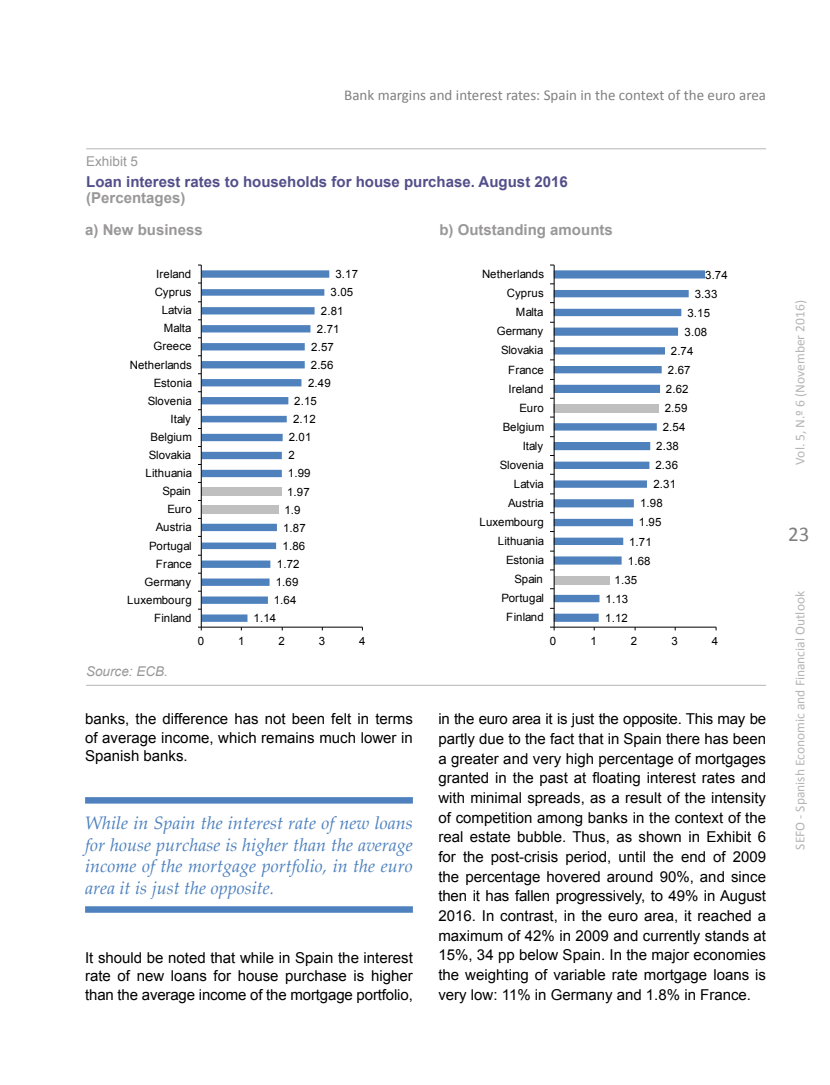
<style>
.page{position:relative;width:830px;height:1085px;background:#fff}
.page>*{position:absolute;margin:0;border:0;box-sizing:border-box;transform-origin:0 0}
.t1{font:21px "Calibri";color:#808080}
.t2{font:italic 18px/21.6px "Palatino Linotype";color:#4e81be;text-align:justify}
.t3{font:15px/19.6px "Arial";color:#000;text-align:justify}
.t4{font:15px "Calibri";color:#808080}
.t5{font:700 15px "Arial";color:#534f8a}
.t6{font:700 15px "Arial";color:#999798}
.t7{font:13.5px "Calibri";color:#b6b4b4}
.t8{font:italic 13.5px "Arial";color:#999798}
.t9{font:13.5px "Arial";color:#999798}
.t10{font:11.4px "Arial";letter-spacing:.015em;color:#000}
.t11{font:11.4px "Arial";letter-spacing:-.01em;color:#000}
</style>
<div class="page">
<hr style="left:86px;top:148px;width:679px;height:1px;background:#b6b4b4">
<hr style="left:86px;top:684px;width:679px;height:1px;background:#b6b4b4">
<svg style="left:554px;top:270px;width:150px;height:351px"></svg>
<hr style="left:554px;top:626px;width:161px;height:1px;background:#000">
<hr style="left:553px;top:265px;width:1px;height:362px;background:#000">
<svg style="left:202px;top:270px;width:127px;height:351px"></svg>
<hr style="left:201px;top:626px;width:161px;height:1px;background:#000">
<hr style="left:201px;top:265px;width:1px;height:362px;background:#000">
<svg style="left:198px;top:626px;width:4px;height:4px"></svg>
<div style="left:85px;top:797px;width:327px;height:6px;background:#4e81be"></div>
<div style="left:85px;top:906px;width:327px;height:6px;background:#4e81be"></div>
<p class="t4" style="left:344px;top:85px;width:423px">Bank margins and interest rates: Spain in the context of the euro area</p>
<p class="t9" style="left:86px;top:153px;width:53px">Exhibit 5</p>
<p class="t5" style="left:86px;top:172px;width:483px">Loan interest rates to households for house purchase. August 2016</p>
<p class="t6" style="left:86px;top:188px;width:101px">(Percentages)</p>
<p class="t6" style="left:85px;top:219px;width:119px">a) New business</p>
<p class="t6" style="left:439px;top:219px;width:175px">b) Outstanding amounts</p>
<p class="t10" style="left:156px;top:266px;width:36px">Ireland</p>
<p class="t10" style="left:335px;top:267px;width:24px">3.17</p>
<p class="t10" style="left:482px;top:267px;width:64px">Netherlands</p>
<p class="t10" style="left:155px;top:284px;width:38px">Cyprus</p>
<p class="t10" style="left:330px;top:285px;width:24px">3.05</p>
<p class="t10" style="left:506px;top:286px;width:38px">Cyprus</p>
<p class="t10" style="left:162px;top:303px;width:32px">Latvia</p>
<p class="t10" style="left:321px;top:303px;width:24px">2.81</p>
<p class="t10" style="left:515px;top:305px;width:29px">Malta</p>
<p class="t10" style="left:164px;top:321px;width:29px">Malta</p>
<p class="t10" style="left:317px;top:321px;width:24px">2.71</p>
<p class="t10" style="left:496px;top:324px;width:48px">Germany</p>
<p class="t10" style="left:153px;top:339px;width:40px">Greece</p>
<p class="t10" style="left:311px;top:339px;width:24px">2.57</p>
<p class="t11" style="left:501px;top:343px;width:44px">Slovakia</p>
<p class="t10" style="left:130px;top:357px;width:64px">Netherlands</p>
<p class="t10" style="left:311px;top:357px;width:24px">2.56</p>
<p class="t10" style="left:508px;top:362px;width:37px">France</p>
<p class="t10" style="left:154px;top:375px;width:40px">Estonia</p>
<p class="t10" style="left:308px;top:375px;width:24px">2.49</p>
<p class="t10" style="left:508px;top:381px;width:36px">Ireland</p>
<p class="t10" style="left:148px;top:393px;width:45px">Slovenia</p>
<p class="t10" style="left:294px;top:393px;width:24px">2.15</p>
<p class="t10" style="left:519px;top:400px;width:26px">Euro</p>
<p class="t10" style="left:170px;top:411px;width:22px">Italy</p>
<p class="t10" style="left:293px;top:411px;width:24px">2.12</p>
<p class="t10" style="left:150px;top:429px;width:43px">Belgium</p>
<p class="t10" style="left:288px;top:430px;width:24px">2.01</p>
<p class="t11" style="left:149px;top:447px;width:44px">Slovakia</p>
<p class="t10" style="left:288px;top:448px;width:8px">2</p>
<p class="t10" style="left:146px;top:465px;width:48px">Lithuania</p>
<p class="t10" style="left:288px;top:466px;width:24px">1.99</p>
<p class="t10" style="left:502px;top:419px;width:43px">Belgium</p>
<p class="t10" style="left:522px;top:438px;width:22px">Italy</p>
<p class="t10" style="left:499px;top:457px;width:45px">Slovenia</p>
<p class="t10" style="left:162px;top:483px;width:30px">Spain</p>
<p class="t10" style="left:167px;top:502px;width:26px">Euro</p>
<p class="t10" style="left:287px;top:484px;width:24px">1.97</p>
<p class="t10" style="left:284px;top:502px;width:18px">1.9</p>
<p class="t10" style="left:513px;top:476px;width:32px">Latvia</p>
<p class="t10" style="left:508px;top:495px;width:37px">Austria</p>
<p class="t10" style="left:156px;top:520px;width:37px">Austria</p>
<p class="t10" style="left:283px;top:520px;width:24px">1.87</p>
<p class="t10" style="left:479px;top:514px;width:66px">Luxembourg</p>
<p class="t10" style="left:149px;top:538px;width:44px">Portugal</p>
<p class="t10" style="left:282px;top:538px;width:24px">1.86</p>
<p class="t10" style="left:497px;top:533px;width:48px">Lithuania</p>
<p class="t10" style="left:156px;top:556px;width:37px">France</p>
<p class="t10" style="left:277px;top:556px;width:24px">1.72</p>
<p class="t10" style="left:505px;top:552px;width:40px">Estonia</p>
<p class="t10" style="left:704px;top:267px;width:24px">3.74</p>
<p class="t10" style="left:694px;top:286px;width:24px">3.33</p>
<p class="t10" style="left:687px;top:305px;width:24px">3.15</p>
<p class="t10" style="left:684px;top:324px;width:24px">3.08</p>
<p class="t10" style="left:670px;top:343px;width:24px">2.74</p>
<p class="t10" style="left:667px;top:362px;width:24px">2.67</p>
<p class="t10" style="left:665px;top:381px;width:24px">2.62</p>
<p class="t10" style="left:664px;top:400px;width:24px">2.59</p>
<p class="t10" style="left:662px;top:419px;width:24px">2.54</p>
<p class="t10" style="left:656px;top:438px;width:24px">2.38</p>
<p class="t10" style="left:655px;top:457px;width:24px">2.36</p>
<p class="t10" style="left:653px;top:477px;width:24px">2.31</p>
<p class="t10" style="left:639px;top:496px;width:24px">1.98</p>
<p class="t10" style="left:638px;top:515px;width:24px">1.95</p>
<p class="t10" style="left:628px;top:534px;width:24px">1.71</p>
<p class="t10" style="left:627px;top:553px;width:24px">1.68</p>
<p class="t10" style="left:144px;top:574px;width:48px">Germany</p>
<p class="t10" style="left:275px;top:574px;width:24px">1.69</p>
<p class="t10" style="left:514px;top:571px;width:30px">Spain</p>
<p class="t10" style="left:614px;top:572px;width:24px">1.35</p>
<p class="t10" style="left:127px;top:592px;width:66px">Luxembourg</p>
<p class="t10" style="left:273px;top:592px;width:24px">1.64</p>
<p class="t10" style="left:501px;top:591px;width:44px">Portugal</p>
<p class="t10" style="left:605px;top:591px;width:24px">1.13</p>
<p class="t10" style="left:154px;top:610px;width:39px">Finland</p>
<p class="t10" style="left:253px;top:610px;width:24px">1.14</p>
<p class="t10" style="left:506px;top:610px;width:39px">Finland</p>
<p class="t10" style="left:605px;top:610px;width:24px">1.12</p>
<p class="t10" style="left:198px;top:633px;width:8px">0</p>
<p class="t10" style="left:238px;top:633px;width:8px">1</p>
<p class="t10" style="left:278px;top:633px;width:8px">2</p>
<p class="t10" style="left:319px;top:633px;width:8px">3</p>
<p class="t10" style="left:359px;top:633px;width:8px">4</p>
<p class="t10" style="left:549px;top:633px;width:8px">0</p>
<p class="t10" style="left:590px;top:633px;width:8px">1</p>
<p class="t10" style="left:630px;top:633px;width:8px">2</p>
<p class="t10" style="left:671px;top:633px;width:8px">3</p>
<p class="t10" style="left:711px;top:633px;width:8px">4</p>
<p class="t8" style="left:86px;top:662px;width:83px">Source: ECB.</p>
<p class="t3" style="left:85px;top:710px;width:329px;line-height:18.5px">banks, the difference has not been felt in terms of average income, which remains much lower in Spanish banks.</p>
<p class="t2" style="left:85px;top:811px;width:329px">While in Spain the interest rate of new loans for house purchase is higher than the average income of the mortgage portfolio, in the euro area it is just the opposite.</p>
<p class="t3" style="left:85px;top:948px;width:329px;line-height:18.5px">It should be noted that while in Spain the interest rate of new loans for house purchase is higher than the average income of the mortgage portfolio,</p>
<p class="t3" style="left:438px;top:709px;width:329px">in the euro area it is just the opposite. This may be partly due to the fact that in Spain there has been a greater and very high percentage of mortgages granted in the past at floating interest rates and with minimal spreads, as a result of the intensity of competition among banks in the context of the real estate bubble. Thus, as shown in Exhibit 6 for the post-crisis period, until the end of 2009 the percentage hovered around 90%, and since then it has fallen progressively, to 49% in August 2016. In contrast, in the euro area, it reached a maximum of 42% in 2009 and currently stands at 15%, 34 pp below Spain. In the major economies the weighting of variable rate mortgage loans is very low: 11% in Germany and 1.8% in France.</p>
<p class="t7" style="left:791px;top:464px;width:166px;rotate:-90deg">Vol. 5, N.º 6 (November 2016)</p>
<h1 class="t1" style="left:787px;top:520px;width:23px">23</h1>
<p class="t7" style="left:791px;top:849px;width:260px;rotate:-90deg">SEFO - Spanish Economic and Financial Outlook</p>
</div>
